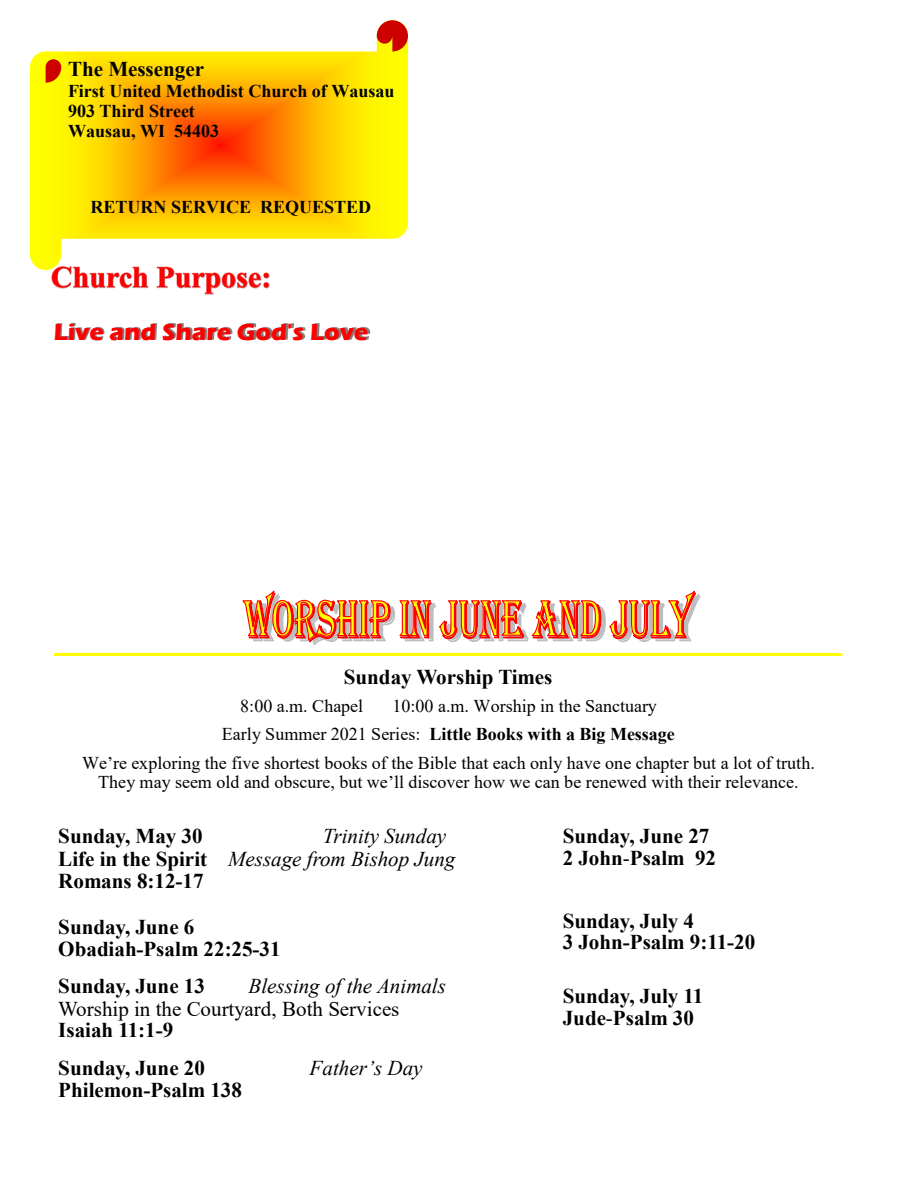
<style>
.page{position:relative;width:918px;height:1188px;background:#fff}
.page>*{position:absolute;margin:0;border:0;box-sizing:border-box;transform-origin:0 0}
.t1{font:700 24px "Eras ITC";color:#f00}
.t2{font:700 21.15px "Times New Roman";color:#000}
.t3{font:700 21px/22.4px "Times New Roman";color:#000}
.t4{font:italic 21px/22.4px "Times New Roman";letter-spacing:-.005em;color:#000}
.t5{font:21px "Times New Roman";color:#000}
.t6{font:18px "Times New Roman";color:#000}
.t7{font:700 18px/20.2px "Times New Roman";color:#000}
.s1{font-weight:400}
.s2{font-weight:700;font-style:normal}
</style>
<div class="page">
<hr style="left:54px;top:653px;width:788px;height:3px;background:#ff0">
<svg style="left:241px;top:590px;width:459px;height:66px"></svg>
<img style="left:56px;top:322px;width:300px;height:18px">
<img style="left:356px;top:327px;width:15px;height:13px">
<svg style="left:30px;top:33px;width:378px;height:237px"></svg>
<svg style="left:46px;top:59px;width:15px;height:24px"></svg>
<svg style="left:377px;top:20px;width:31px;height:31px"></svg>
<svg style="left:51px;top:250px;width:219px;height:45px"></svg>
<img style="left:51px;top:266px;width:218px;height:28px">
<p class="t3" style="left:68px;top:58px;width:138px">The Messenger</p>
<p class="t7" style="left:68px;top:80px;width:328px">First United Methodist Church of Wausau<br>903 Third Street<br>Wausau, WI 54403</p>
<p class="t7" style="left:91px;top:197px;width:282px">RETURN SERVICE REQUESTED</p>
<p class="t1" style="left:54px;top:318px;width:316px">Live and Share God's Love</p>
<p class="t3" style="left:344px;top:666px;width:210px">Sunday Worship Times</p>
<p class="t6" style="left:240px;top:696px;width:124px">8:00 a.m. Chapel</p>
<p class="t6" style="left:393px;top:696px;width:266px">10:00 a.m. Worship in the Sanctuary</p>
<p class="t7" style="left:222px;top:724px;width:455px"><span class="s1">Early Summer 2021 Series:</span> Little Books with a Big Message</p>
<p class="t6" style="left:82px;top:752px;width:734px">We’re exploring the five shortest books of the Bible that each only have one chapter but a lot of truth.</p>
<p class="t6" style="left:98px;top:772px;width:702px">They may seem old and obscure, but we’ll discover how we can be renewed with their relevance.</p>
<p class="t4" style="left:58px;top:825px;width:399px;text-indent:265px">Trinity Sunday<br><span class="s2">Life in the Spirit</span> Message from Bishop Jung</p>
<p class="t2" style="left:58px;top:869px;width:147px">Romans 8:12-17</p>
<p class="t3" style="left:58px;top:916px;width:224px;line-height:21.9px">Sunday, June 6<br>Obadiah-Psalm 22:25-31</p>
<p class="t3" style="left:58px;top:975px;width:148px">Sunday, June 13</p>
<p class="t4" style="left:249px;top:975px;width:199px">Blessing of the Animals</p>
<p class="t5" style="left:58px;top:997px;width:343px">Worship in the Courtyard, Both Services</p>
<p class="t3" style="left:58px;top:1012px;width:148px;line-height:37.5px">Isaiah 11:1-9<br>Sunday, June 20</p>
<p class="t3" style="left:58px;top:825px;width:146px">Sunday, May 30</p>
<p class="t4" style="left:310px;top:1057px;width:114px">Father’s Day</p>
<p class="t3" style="left:58px;top:1079px;width:185px">Philemon-Psalm 138</p>
<p class="t3" style="left:563px;top:825px;width:155px">Sunday, June 27<br>2 John<span class="s1">-</span>Psalm 92</p>
<p class="t3" style="left:563px;top:909px;width:194px;line-height:21.9px">Sunday, July 4<br>3 John-Psalm 9:11-20</p>
<p class="t3" style="left:563px;top:984px;width:142px">Sunday, July 11<br>Jude<span class="s1">-</span>Psalm 30</p>
</div>
